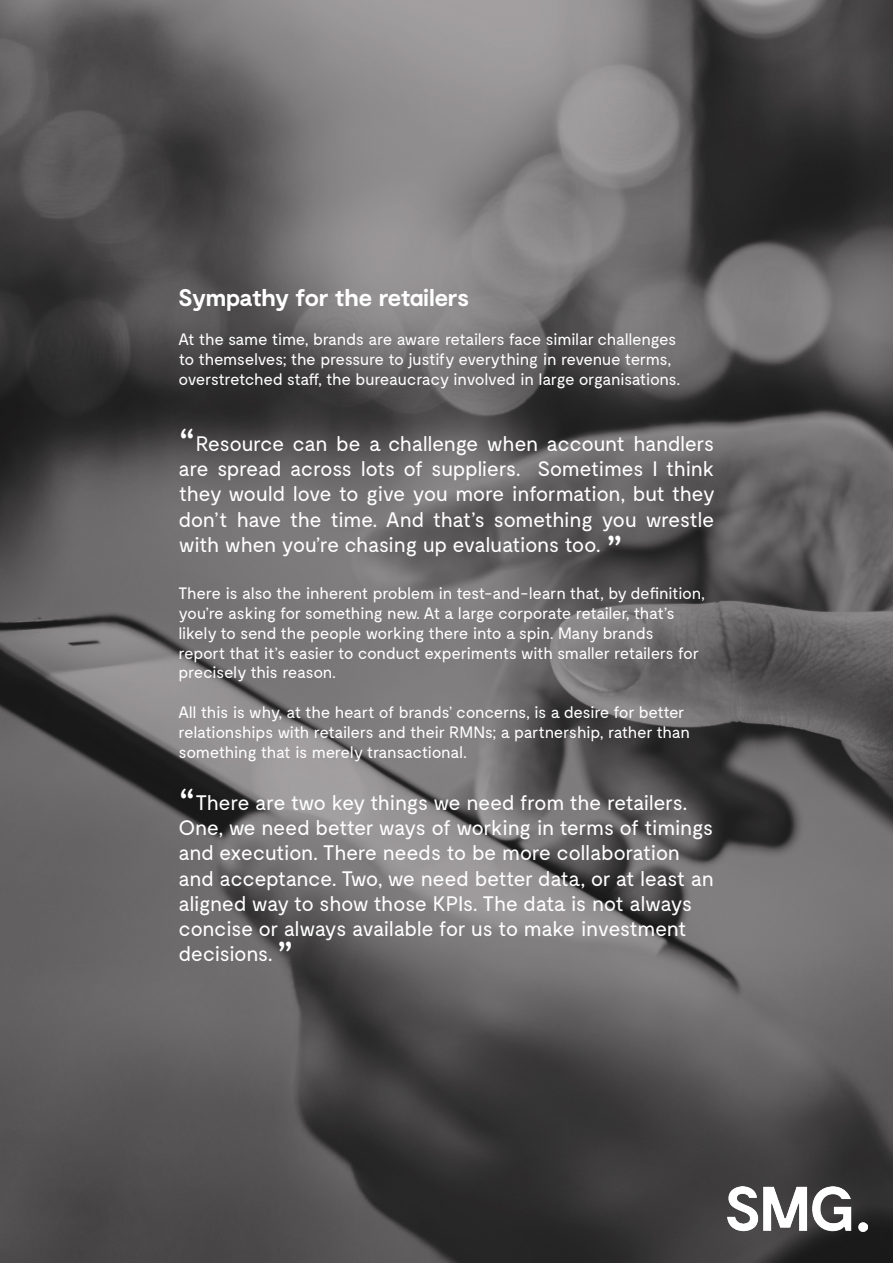
<style>
.page{position:relative;width:893px;height:1263px;background:#fff}
.page>*{position:absolute;margin:0;border:0;box-sizing:border-box;transform-origin:0 0}
.t1{font:45px "Moderat";color:#fff}
.t2{font:700 24px "Moderat";letter-spacing:-.01em;color:#fff}
.t3{font:21px/25.2px "Moderat";letter-spacing:-.025em;color:#fff;text-align:justify}
.t4{font:16.5px/19.8px "Moderat";letter-spacing:-.025em;color:#fff}
.s1{font-size:45px}
</style>
<div class="page">
<img style="left:0;top:0;width:893px;height:1263px">
<img style="left:727px;top:1186px;width:140px;height:46px">
<p class="t2" style="left:179px;top:282px;width:292px">Sympathy for the retailers</p>
<p class="t4" style="left:179px;top:330px;width:503px">At the same time, brands are aware retailers face similar challenges to themselves; the pressure to justify everything in revenue terms, overstretched staff, the bureaucracy involved in large organisations.</p>
<p class="t3" style="left:179px;top:432px;width:538px"><span class="s1">“</span>Resource can be a challenge when account handlers are spread across lots of suppliers. Sometimes I think they would love to give you more information, but they don’t have the time. And that’s something you wrestle with when you’re chasing up evaluations too.</p>
<p class="t4" style="left:179px;top:584px;width:528px">There is also the inherent problem in test-and-learn that, by definition, you’re asking for something new. At a large corporate retailer, that’s likely to send the people working there into a spin. Many brands<br>report that it’s easier to conduct experiments with smaller retailers for precisely this reason.</p>
<p class="t4" style="left:179px;top:703px;width:513px">All this is why, at the heart of brands’ concerns, is a desire for better relationships with retailers and their RMNs; a partnership, rather than something that is merely transactional.</p>
<p class="t3" style="left:179px;top:791px;width:537px;text-align:left"><span class="s1">“</span>There are two key things we need from the retailers.<br>One, we need better ways of working in terms of timings and execution. There needs to be more collaboration and acceptance. Two, we need better data, or at least an aligned way to show those KPIs. The data is not always concise or always available for us to make investment decisions.</p>
<p class="t1" style="left:623px;top:554px;width:19px;rotate:-180deg">“</p>
<p class="t1" style="left:294px;top:960px;width:19px;rotate:-180deg">“</p>
</div>
